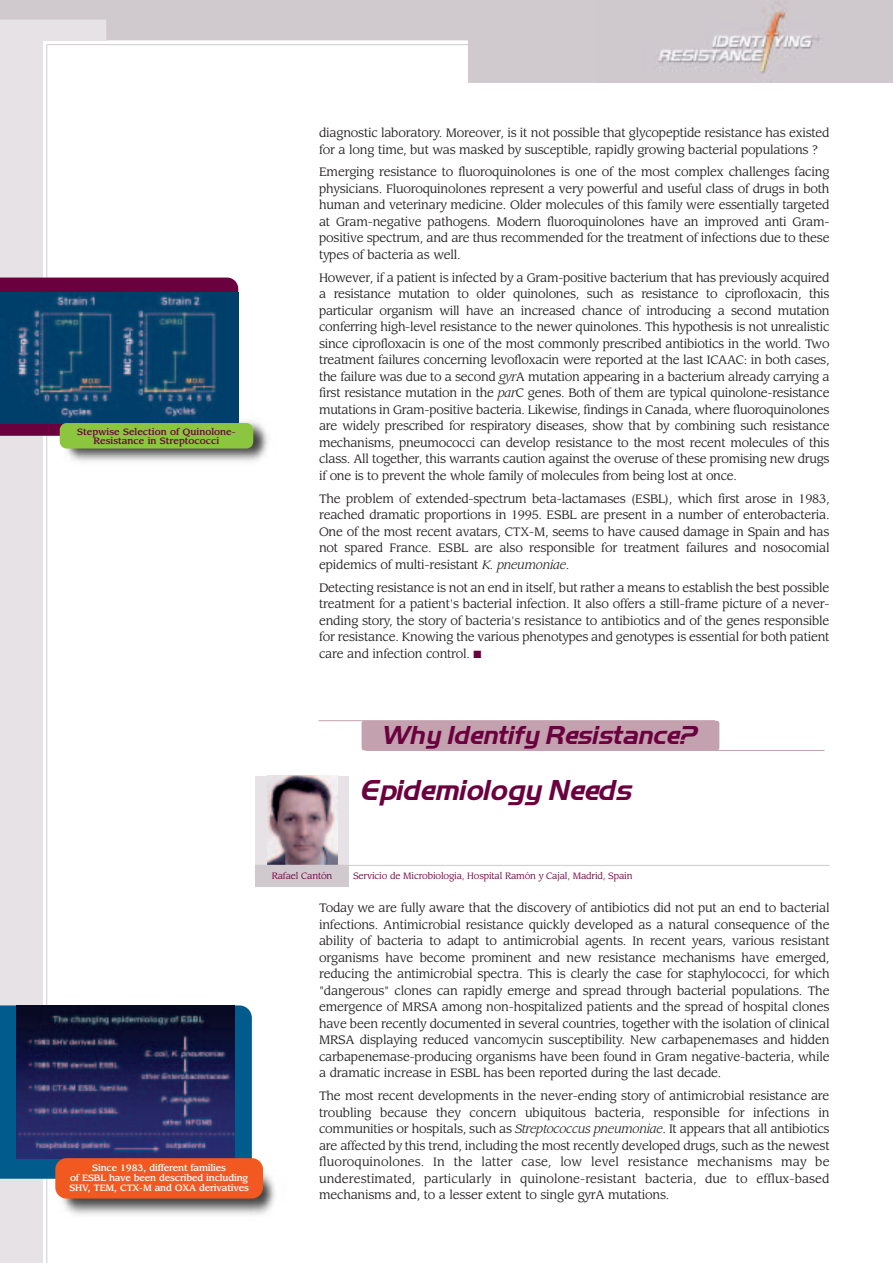
<style>
.page{position:relative;width:893px;height:1263px;background:#fff}
.page>*{position:absolute;margin:0;border:0;box-sizing:border-box;transform-origin:0 0}
.t1{font:italic 700 30px "Justina";letter-spacing:-.02em;color:#6b003f}
.t2{font:italic 700 27px "Justina";letter-spacing:-.02em;color:#6b003f}
.t3{font:12px/16.5px "Leawood";letter-spacing:-.02em;color:#231f20;text-align:justify}
.t4{font:500 9px/9.8px "Leawood";letter-spacing:-.02em;color:#fff;text-align:center}
.t5{font:9px "Leawood";letter-spacing:-.02em;color:#6b003f}
.t6{font:500 9px/9.8px "Leawood";color:#6b003f;text-align:center}
.s1{font-style:italic}
.s2{color:#6b003f}
</style>
<div class="page">
<div style="left:255px;top:776px;width:94px;height:111px;background:#e6e2e5"></div>
<img style="left:267px;top:776px;width:71px;height:89px">
<div style="left:0;top:0;width:43px;height:1263px;background:#e6e2e5"></div>
<svg style="left:0;top:0;width:595px;height:83px;fill:#d0cacf"></svg>
<hr style="left:47px;top:45px;width:1px;height:1218px;background:#d0cacf">
<hr style="left:47px;top:44px;width:421px;height:1px;background:#d0cacf">
<div style="left:255px;top:865px;width:94px;height:22px;background:#d0cacf"></div>
<hr style="left:255px;top:865px;width:574px;height:1px;background:#d0cacf">
<img style="left:595px;top:0;width:296px;height:83px">
<div style="left:361px;top:721px;width:358px;height:29px;background:#c4a1ae;border-radius:3px"></div>
<hr style="left:366px;top:750px;width:458px;height:1px;background:#c4a1ae">
<hr style="left:318px;top:720px;width:397px;height:1px;background:#c4a1ae">
<img style="left:62px;top:1171px;width:213px;height:44px">
<svg style="left:0;top:1005px;width:252px;height:174px;background:#055888"></svg>
<img style="left:17px;top:1006px;width:217px;height:153px">
<div style="left:55px;top:1158px;width:208px;height:41px;background:#f15921;border-radius:11px"></div>
<img style="left:60px;top:416px;width:208px;height:46px">
<div style="left:0;top:278px;width:238px;height:158px;background:#6b003f"></div>
<img style="left:0;top:292px;width:238px;height:131px">
<div style="left:60px;top:423px;width:193px;height:26px;background:#8bc63e;border-radius:7px"></div>
<p class="t6" style="left:77px;top:428px;width:160px">Stepwise Selection of Quinolone-<br>Resistance in Streptococci</p>
<p class="t3" style="left:319px;top:126px;width:512px">diagnostic laboratory. Moreover, is it not possible that glycopeptide resistance has existed for a long time, but was masked by susceptible, rapidly growing bacterial populations ?</p>
<p class="t3" style="left:319px;top:165px;width:512px">Emerging resistance to fluoroquinolones is one of the most complex challenges facing physicians. Fluoroquinolones represent a very powerful and useful class of drugs in both human and veterinary medicine. Older molecules of this family were essentially targeted at Gram-negative pathogens. Modern fluoroquinolones have an improved anti Gram&shy;positive spectrum, and are thus recommended for the treatment of infections due to these types of bacteria as well.</p>
<p class="t3" style="left:319px;top:271px;width:512px">However, if a patient is infected by a Gram-positive bacterium that has previously acquired a resistance mutation to older quinolones, such as resistance to ciprofloxacin, this particular organism will have an increased chance of introducing a second mutation conferring high-level resistance to the newer quinolones. This hypothesis is not unrealistic since ciprofloxacin is one of the most commonly prescribed antibiotics in the world. Two treatment failures concerning levofloxacin were reported at the last ICAAC: in both cases, the failure was due to a second <span class="s1">gyr</span>A mutation appearing in a bacterium already carrying a first resistance mutation in the <span class="s1">par</span>C genes. Both of them are typical quinolone-resistance mutations in Gram-positive bacteria. Likewise, findings in Canada, where fluoroquinolones are widely prescribed for respiratory diseases, show that by combining such resistance mechanisms, pneumococci can develop resistance to the most recent molecules of this class. All together, this warrants caution against the overuse of these promising new drugs if one is to prevent the whole family of molecules from being lost at once.</p>
<p class="t3" style="left:319px;top:491px;width:512px">The problem of extended-spectrum beta-lactamases (ESBL), which first arose in 1983, reached dramatic proportions in 1995. ESBL are present in a number of enterobacteria.<br>One of the most recent avatars, CTX-M, seems to have caused damage in Spain and has not spared France. ESBL are also responsible for treatment failures and nosocomial epidemics of multi-resistant <span class="s1">K. pneumoniae</span>.</p>
<p class="t3" style="left:319px;top:580px;width:512px">Detecting resistance is not an end in itself, but rather a means to establish the best possible treatment for a patient's bacterial infection. It also offers a still-frame picture of a never&shy;ending story, the story of bacteria's resistance to antibiotics and of the genes responsible for resistance. Knowing the various phenotypes and genotypes is essential for both patient care and infection control. <span class="s2">■</span></p>
<h2 class="t2" style="left:382px;top:725px;width:317px">Why Identify Resistance?</h2>
<h1 class="t1" style="left:361px;top:779px;width:273px">Epidemiology Needs</h1>
<p class="t4" style="left:69px;top:1164px;width:181px">Since 1983, different families<br>of ESBL have been described including<br>SHV, TEM, CTX-M and OXA derivatives</p>
<p class="t5" style="left:272px;top:872px;width:62px">Rafael Cantón</p>
<p class="t5" style="left:353px;top:872px;width:281px">Servicio de Microbiologia, Hospital Ramón y Cajal, Madrid, Spain</p>
<p class="t3" style="left:319px;top:901px;width:512px">Today we are fully aware that the discovery of antibiotics did not put an end to bacterial infections. Antimicrobial resistance quickly developed as a natural consequence of the ability of bacteria to adapt to antimicrobial agents. In recent years, various resistant organisms have become prominent and new resistance mechanisms have emerged, reducing the antimicrobial spectra. This is clearly the case for staphylococci, for which "dangerous" clones can rapidly emerge and spread through bacterial populations. The emergence of MRSA among non-hospitalized patients and the spread of hospital clones have been recently documented in several countries, together with the isolation of clinical MRSA displaying reduced vancomycin susceptibility. New carbapenemases and hidden carbapenemase-producing organisms have been found in Gram negative-bacteria, while a dramatic increase in ESBL has been reported during the last decade.</p>
<p class="t3" style="left:319px;top:1089px;width:512px">The most recent developments in the never-ending story of antimicrobial resistance are troubling because they concern ubiquitous bacteria, responsible for infections in communities or hospitals, such as <span class="s1">Streptococcus pneumoniae</span>. It appears that all antibiotics are affected by this trend, including the most recently developed drugs, such as the newest fluoroquinolones. In the latter case, low level resistance mechanisms may be underestimated, particularly in quinolone-resistant bacteria, due to efflux-based mechanisms and, to a lesser extent to single gyrA mutations.</p>
</div>
